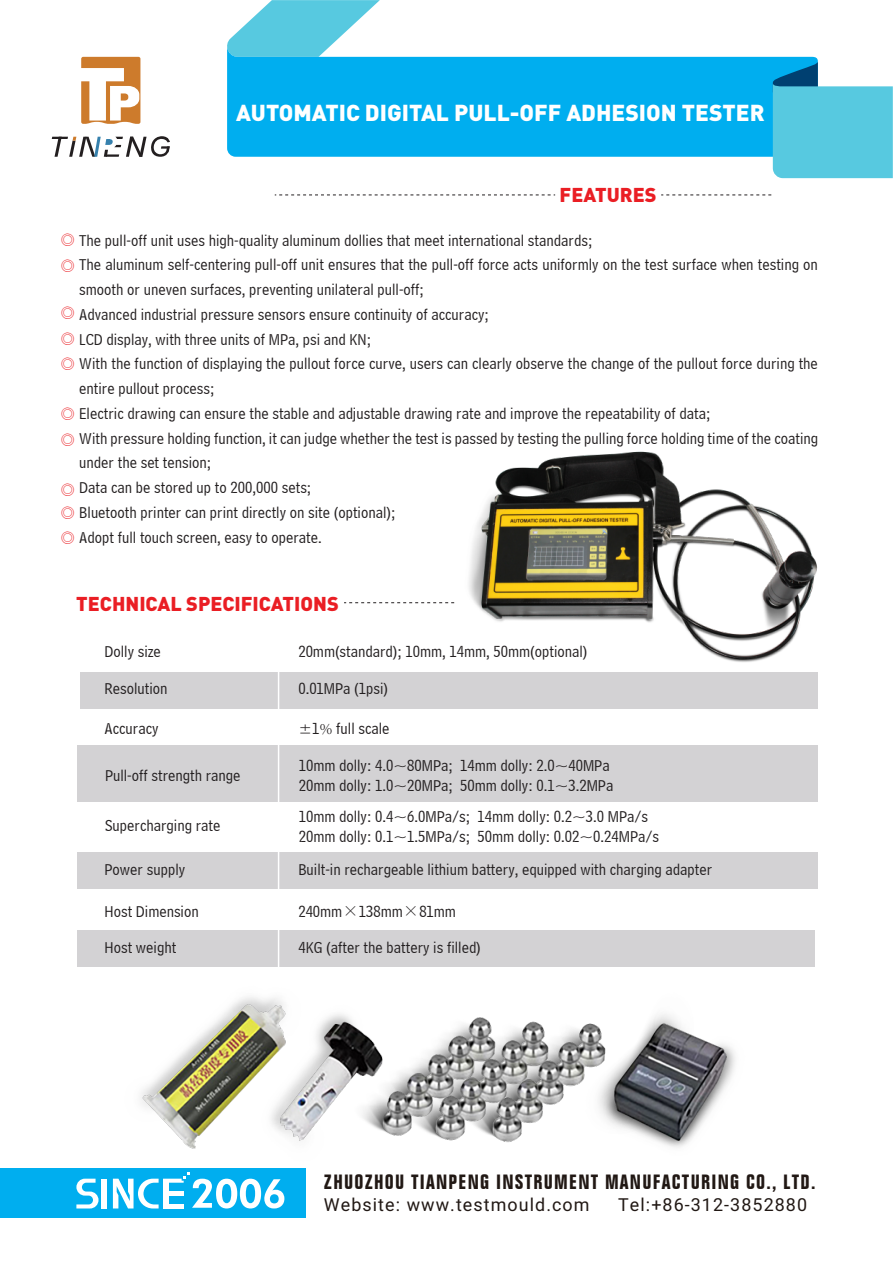
<style>
.page{position:relative;width:893px;height:1263px;background:#fff}
.page>*{position:absolute;margin:0;border:0;box-sizing:border-box;transform-origin:0 0}
.t1{font:900 22.8px "DIN";color:#fff}
.t2{font:700 condensed 20.1px "Folio BT";letter-spacing:.06em;color:#211814}
.t3{font:900 19.8px "DIN";color:#ea1e24}
.t4{font:17.85px "Roboto";letter-spacing:.06em;color:#211814}
.t5{font:16.5px/24.8px "Bell Centennial BT Address";color:#231f20}
.t6{font:300 16.5px "Adobe Song Std";color:#ea1e24}
.s1{font-family:"Adobe Song Std";font-weight:300;color:#ea1e24}
.s2{font-family:"Adobe Song Std";font-weight:300}
</style>
<div class="page">
<svg style="left:81px;top:57px;width:59px;height:67px"></svg>
<svg style="left:52px;top:136px;width:118px;height:21px"></svg>
<svg style="left:227px;top:0;width:153px;height:47px"></svg>
<svg style="left:227px;top:47px;width:591px;height:110px;background:#16b5f0"></svg>
<svg style="left:773px;top:61px;width:120px;height:117px;background:#67c9df"></svg>
<div style="left:81px;top:672px;width:737px;height:36px;background:#d3d2d4"></div>
<div style="left:78px;top:746px;width:740px;height:56px;background:#d3d2d4"></div>
<div style="left:78px;top:852px;width:740px;height:36px;background:#d3d2d4"></div>
<div style="left:78px;top:930px;width:737px;height:36px;background:#d3d2d4"></div>
<hr style="left:278px;top:660px;width:1px;height:317px;background:#fff">
<div style="left:0;top:1168px;width:306px;height:50px;background:#00aeef"></div>
<div style="left:101px;top:1179px;width:6px;height:29px;background:#fff"></div>
<svg style="left:76px;top:1179px;width:23px;height:29px"></svg>
<svg style="left:113px;top:1172px;width:171px;height:36px"></svg>
<svg style="left:275px;top:195px;width:280px;height:1px"></svg>
<svg style="left:661px;top:195px;width:110px;height:1px"></svg>
<img style="left:140px;top:997px;width:595px;height:152px">
<img style="left:451px;top:451px;width:367px;height:211px">
<svg style="left:344px;top:602px;width:110px;height:1px"></svg>
<h1 class="t1" style="left:236px;top:97px;width:530px">AUTOMATIC DIGITAL PULL-OFF ADHESION TESTER</h1>
<p class="t3" style="left:560px;top:182px;width:98px">FEATURES</p>
<p class="t5" style="left:59px;top:228px;width:760px"><span class="s1">◎</span> The pull-off unit uses high-quality aluminum dollies that meet international standards;<br><span class="s1">◎</span> The aluminum self-centering pull-off unit ensures that the pull-off force acts uniformly on the test surface when testing on</p>
<p class="t5" style="left:59px;top:302px;width:760px"><span class="s1">◎</span> Advanced industrial pressure sensors ensure continuity of accuracy;<br><span class="s1">◎</span> LCD display, with three units of MPa, psi and KN;<br><span class="s1">◎</span> With the function of displaying the pullout force curve, users can clearly observe the change of the pullout force during the</p>
<p class="t5" style="left:59px;top:401px;width:653px"><span class="s1">◎</span> Electric drawing can ensure the stable and adjustable drawing rate and improve the repeatability of data;</p>
<p class="t6" style="left:59px;top:431px;width:18px">◎</p>
<p class="t6" style="left:59px;top:481px;width:18px">◎</p>
<p class="t5" style="left:59px;top:500px;width:338px"><span class="s1">◎</span> Bluetooth printer can print directly on site (optional); <span class="s1">◎</span> Adopt full touch screen, easy to operate.</p>
<p class="t5" style="left:79px;top:277px;width:346px">smooth or uneven surfaces, preventing unilateral pull-off;</p>
<p class="t5" style="left:79px;top:376px;width:137px">entire pullout process;</p>
<p class="t5" style="left:79px;top:426px;width:740px">With pressure holding function, it can judge whether the test is passed by testing the pulling force holding time of the coating under the set tension;<br>Data can be stored up to 200,000 sets;</p>
<p class="t3" style="left:76px;top:590px;width:264px">TECHNICAL SPECIFICATIONS</p>
<p class="t5" style="left:105px;top:639px;width:58px">Dolly size</p>
<p class="t5" style="left:298px;top:639px;width:291px">20mm(standard); 10mm, 14mm, 50mm(optional)</p>
<p class="t5" style="left:105px;top:676px;width:64px">Resolution</p>
<p class="t5" style="left:298px;top:676px;width:91px">0.01MPa (1psi)</p>
<p class="t5" style="left:105px;top:716px;width:56px">Accuracy</p>
<p class="t5" style="left:105px;top:762px;width:137px">Pull-off strength range</p>
<p class="t5" style="left:105px;top:813px;width:117px">Supercharging rate</p>
<p class="t5" style="left:105px;top:856px;width:82px">Power supply</p>
<p class="t5" style="left:105px;top:893px;width:96px;line-height:36.3px">Host Dimension<br>Host weight</p>
<p class="t5" style="left:298px;top:716px;width:93px">±1<span class="s2">%</span> full scale</p>
<p class="t5" style="left:299px;top:756px;width:316px;line-height:19.8px">10mm dolly: 4.0~80MPa; 14mm dolly: 2.0~40MPa<br>20mm dolly: 1.0~20MPa; 50mm dolly: 0.1~3.2MPa</p>
<p class="t5" style="left:299px;top:806px;width:362px;line-height:19.8px">10mm dolly: 0.4~6.0MPa/s; 14mm dolly: 0.2~3.0 MPa/s<br>20mm dolly: 0.1~1.5MPa/s; 50mm dolly: 0.02~0.24MPa/s</p>
<p class="t5" style="left:298px;top:856px;width:415px">Built-in rechargeable lithium battery, equipped with charging adapter</p>
<p class="t5" style="left:298px;top:893px;width:184px;line-height:36.3px">240mm<span class="s2">×</span>138mm<span class="s2">×</span>81mm<br>4KG (after the battery is filled)</p>
<p class="t2" style="left:324px;top:1170px;width:493px">ZHUOZHOU TIANPENG INSTRUMENT MANUFACTURING CO., LTD.</p>
<p class="t4" style="left:324px;top:1192px;width:267px">Website: www.testmould.com</p>
<p class="t4" style="left:618px;top:1192px;width:190px">Tel:+86-312-3852880</p>
</div>
